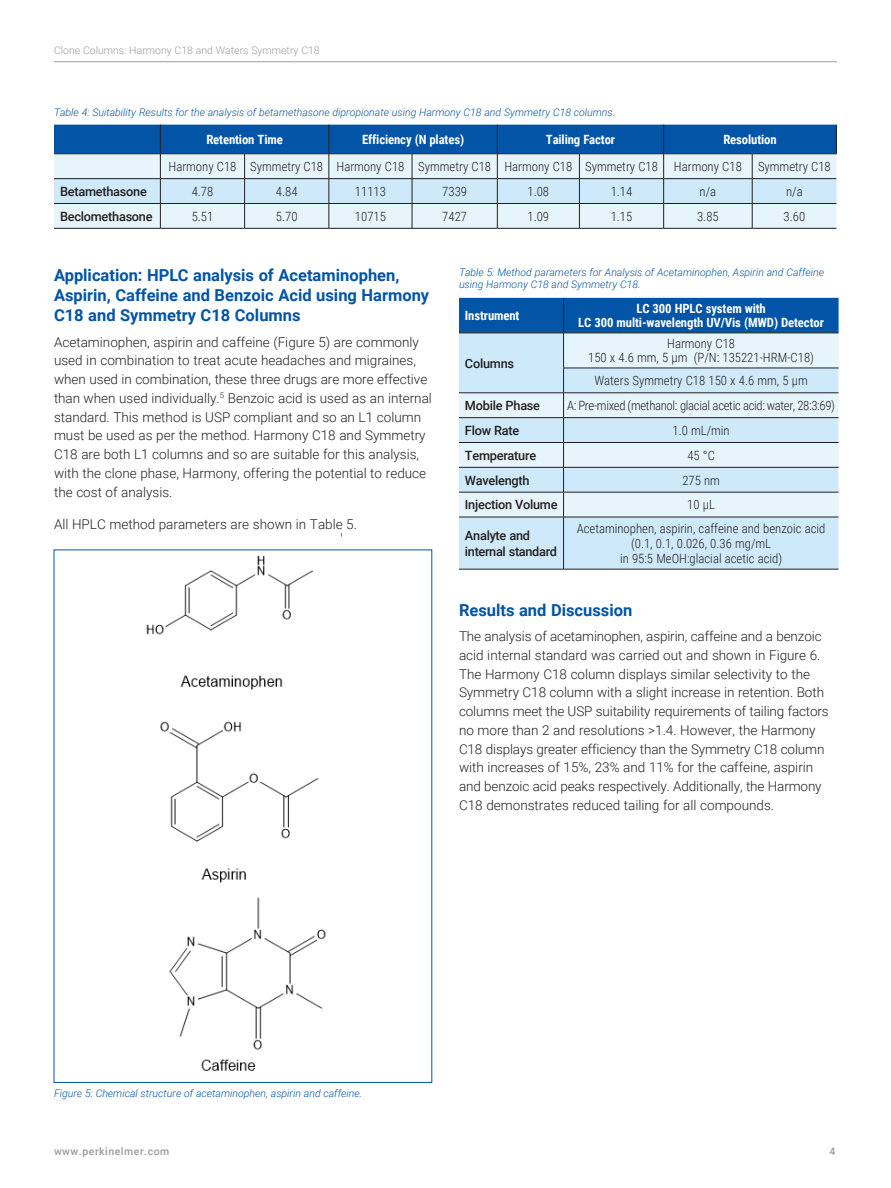
<style>
.page{position:relative;width:891px;height:1188px;background:#fff}
.page>*{position:absolute;margin:0;border:0;box-sizing:border-box;transform-origin:0 0}
.t1{font:700 16.5px/20.2px "Roboto";color:#0154a6}
.t2{font:300 13.5px/18.8px "Roboto";color:#231f20}
.t3{font:300 12.75px/15.3px "Roboto Condensed";color:#231f20;text-align:center}
.t4{font:700 12.75px/13.5px "Roboto Condensed";letter-spacing:-.01em;color:#fff;text-align:center}
.t5{font:500 12.75px/15.3px "Roboto";letter-spacing:-.02em;color:#231f20}
.t6{font:300 12.75px "Roboto Condensed";letter-spacing:-.025em;color:#231f20}
.t7{font:italic 300 10.5px/12px "Roboto";color:#0154a6}
.t8{font:300 10.5px "Roboto";color:#999b9e}
.t9{font:500 10.5px "Roboto";letter-spacing:.05em;color:#999b9e}
</style>
<div class="page">
<hr style="left:54px;top:61px;width:783px;height:1px;background:#999b9e">
<img style="left:145px;top:549px;width:196px;height:141px">
<img style="left:160px;top:721px;width:159px;height:162px">
<img style="left:169px;top:897px;width:157px;height:174px">
<hr style="left:54px;top:228px;width:106px;height:1px;background:#231f20">
<hr style="left:160px;top:228px;width:85px;height:1px;background:#231f20">
<hr style="left:245px;top:228px;width:84px;height:1px;background:#231f20">
<hr style="left:329px;top:228px;width:83px;height:1px;background:#231f20">
<hr style="left:412px;top:228px;width:85px;height:1px;background:#231f20">
<hr style="left:497px;top:228px;width:82px;height:1px;background:#231f20">
<hr style="left:579px;top:228px;width:85px;height:1px;background:#231f20">
<hr style="left:664px;top:228px;width:88px;height:1px;background:#231f20">
<hr style="left:752px;top:228px;width:84px;height:1px;background:#231f20">
<svg style="left:54px;top:125px;width:783px;height:103px;background:#9abdda"></svg>
<div style="left:459px;top:298px;width:380px;height:35px;background:#0154a6"></div>
<div style="left:459px;top:518px;width:380px;height:51px;background:#cee9f9"></div>
<svg style="left:459px;top:334px;width:380px;height:183px;background:#d8ecf7"></svg>
<hr style="left:563px;top:298px;width:1px;height:35px;background:#231f20">
<hr style="left:459px;top:333px;width:105px;height:1px;background:#231f20">
<hr style="left:564px;top:333px;width:275px;height:1px;background:#231f20">
<hr style="left:563px;top:333px;width:1px;height:35px;background:#231f20">
<hr style="left:563px;top:368px;width:276px;height:1px;background:#231f20">
<hr style="left:459px;top:393px;width:105px;height:1px;background:#231f20">
<hr style="left:459px;top:417px;width:105px;height:1px;background:#231f20">
<hr style="left:564px;top:393px;width:275px;height:1px;background:#231f20">
<hr style="left:459px;top:442px;width:105px;height:1px;background:#231f20">
<hr style="left:459px;top:467px;width:105px;height:1px;background:#231f20">
<hr style="left:459px;top:492px;width:105px;height:1px;background:#231f20">
<hr style="left:459px;top:517px;width:105px;height:1px;background:#231f20">
<hr style="left:459px;top:569px;width:105px;height:1px;background:#231f20">
<hr style="left:564px;top:417px;width:275px;height:1px;background:#231f20">
<hr style="left:564px;top:442px;width:275px;height:1px;background:#231f20">
<hr style="left:564px;top:467px;width:275px;height:1px;background:#231f20">
<hr style="left:564px;top:492px;width:275px;height:1px;background:#231f20">
<svg style="left:563px;top:368px;width:1px;height:149px"></svg>
<hr style="left:564px;top:517px;width:275px;height:1px;background:#231f20">
<hr style="left:563px;top:517px;width:1px;height:52px;background:#231f20">
<hr style="left:564px;top:569px;width:275px;height:1px;background:#231f20">
<p class="t8" style="left:54px;top:43px;width:267px">Clone Columns: Harmony C18 and Waters Symmetry C18</p>
<p class="t7" style="left:54px;top:106px;width:563px">Table 4: Suitability Results for the analysis of betamethasone dipropionate using Harmony C18 and Symmetry C18 columns.</p>
<p class="t4" style="left:206px;top:132px;width:78px">Retention Time</p>
<p class="t4" style="left:362px;top:132px;width:104px">Efficiency (N plates)</p>
<p class="t4" style="left:546px;top:132px;width:71px">Tailing Factor</p>
<p class="t4" style="left:723px;top:132px;width:55px">Resolution</p>
<p class="t3" style="left:169px;top:158px;width:491px">Harmony C18 Symmetry C18 Harmony C18 Symmetry C18 Harmony C18 Symmetry C18</p>
<p class="t3" style="left:674px;top:158px;width:69px">Harmony C18</p>
<p class="t3" style="left:758px;top:158px;width:74px">Symmetry C18</p>
<p class="t5" style="left:60px;top:183px;width:88px">Betamethasone</p>
<p class="t3" style="left:192px;top:183px;width:23px">4.78</p>
<p class="t3" style="left:276px;top:183px;width:23px">4.84</p>
<p class="t3" style="left:355px;top:183px;width:32px">11113</p>
<p class="t3" style="left:442px;top:183px;width:26px">7339</p>
<p class="t3" style="left:528px;top:183px;width:23px">1.08</p>
<p class="t3" style="left:611px;top:183px;width:23px">1.14</p>
<p class="t3" style="left:700px;top:183px;width:18px">n/a</p>
<p class="t3" style="left:786px;top:183px;width:18px">n/a</p>
<p class="t5" style="left:60px;top:208px;width:94px">Beclomethasone</p>
<p class="t3" style="left:192px;top:208px;width:23px">5.51</p>
<p class="t3" style="left:276px;top:208px;width:23px">5.70</p>
<p class="t3" style="left:355px;top:208px;width:32px">10715</p>
<p class="t3" style="left:442px;top:208px;width:26px">7427</p>
<p class="t3" style="left:528px;top:208px;width:23px">1.09</p>
<p class="t3" style="left:611px;top:208px;width:23px">1.15</p>
<p class="t3" style="left:697px;top:208px;width:23px">3.85</p>
<p class="t3" style="left:784px;top:208px;width:23px">3.60</p>
<p class="t1" style="left:54px;top:264px;width:377px">Application: HPLC analysis of Acetaminophen,<br>Aspirin, Caffeine and Benzoic Acid using Harmony<br>C18 and Symmetry C18 Columns</p>
<p class="t2" style="left:54px;top:332px;width:379px">Acetaminophen, aspirin and caffeine (Figure 5) are commonly used in combination to treat acute headaches and migraines, when used in combination, these three drugs are more effective than when used individually.<sup>5</sup> Benzoic acid is used as an internal standard. This method is USP compliant and so an L1 column must be used as per the method. Harmony C18 and Symmetry C18 are both L1 columns and so are suitable for this analysis, with the clone phase, Harmony, offering the potential to reduce the cost of analysis.</p>
<p class="t2" style="left:54px;top:514px;width:305px">All HPLC method parameters are shown in Table 5.</p>
<p class="t7" style="left:459px;top:266px;width:367px">Table 5: Method parameters for Analysis of Acetaminophen, Aspirin and Caffeine using Harmony C18 and Symmetry C18.</p>
<p class="t4" style="left:465px;top:308px;width:56px">Instrument</p>
<p class="t4" style="left:578px;top:302px;width:247px">LC 300 HPLC system with<br>LC 300 multi-wavelength UV/Vis (MWD) Detector</p>
<p class="t5" style="left:465px;top:355px;width:51px">Columns</p>
<p class="t3" style="left:588px;top:337px;width:227px;line-height:13.5px">Harmony C18<br>150 x 4.6 mm, 5 µm (P/N: 135221-HRM-C18)</p>
<p class="t3" style="left:594px;top:373px;width:215px">Waters Symmetry C18 150 x 4.6 mm, 5 µm</p>
<p class="t5" style="left:465px;top:397px;width:77px">Mobile Phase</p>
<p class="t6" style="left:567px;top:397px;width:269px">A: Pre-mixed (methanol: glacial acetic acid: water, 28:3:69)</p>
<p class="t5" style="left:465px;top:422px;width:56px">Flow Rate</p>
<p class="t3" style="left:672px;top:422px;width:59px">1.0 mL/min</p>
<p class="t5" style="left:465px;top:447px;width:73px">Temperature</p>
<p class="t3" style="left:687px;top:447px;width:29px">45 °C</p>
<p class="t5" style="left:465px;top:472px;width:66px">Wavelength</p>
<p class="t3" style="left:682px;top:472px;width:39px">275 nm</p>
<p class="t5" style="left:465px;top:497px;width:94px">Injection Volume</p>
<p class="t3" style="left:687px;top:497px;width:29px">10 μL</p>
<p class="t5" style="left:465px;top:528px;width:94px">Analyte and internal standard</p>
<p class="t3" style="left:577px;top:520px;width:250px">Acetaminophen, aspirin, caffeine and benzoic acid (0.1, 0.1, 0.026, 0.36 mg/mL<br>in 95:5 MeOH:glacial acetic acid)</p>
<p class="t1" style="left:459px;top:599px;width:175px">Results and Discussion</p>
<p class="t2" style="left:459px;top:626px;width:371px">The analysis of acetaminophen, aspirin, caffeine and a benzoic acid internal standard was carried out and shown in Figure 6.<br>The Harmony C18 column displays similar selectivity to the Symmetry C18 column with a slight increase in retention. Both columns meet the USP suitability requirements of tailing factors no more than 2 and resolutions &gt;1.4. However, the Harmony C18 displays greater efficiency than the Symmetry C18 column with increases of 15%, 23% and 11% for the caffeine, aspirin and benzoic acid peaks respectively. Additionally, the Harmony C18 demonstrates reduced tailing for all compounds.</p>
<p class="t7" style="left:54px;top:1086px;width:310px">Figure 5: Chemical structure of acetaminophen, aspirin and caffeine.</p>
<p class="t9" style="left:54px;top:1144px;width:117px">www.perkinelmer.com</p>
<p class="t9" style="left:829px;top:1144px;width:7px">4</p>
</div>
